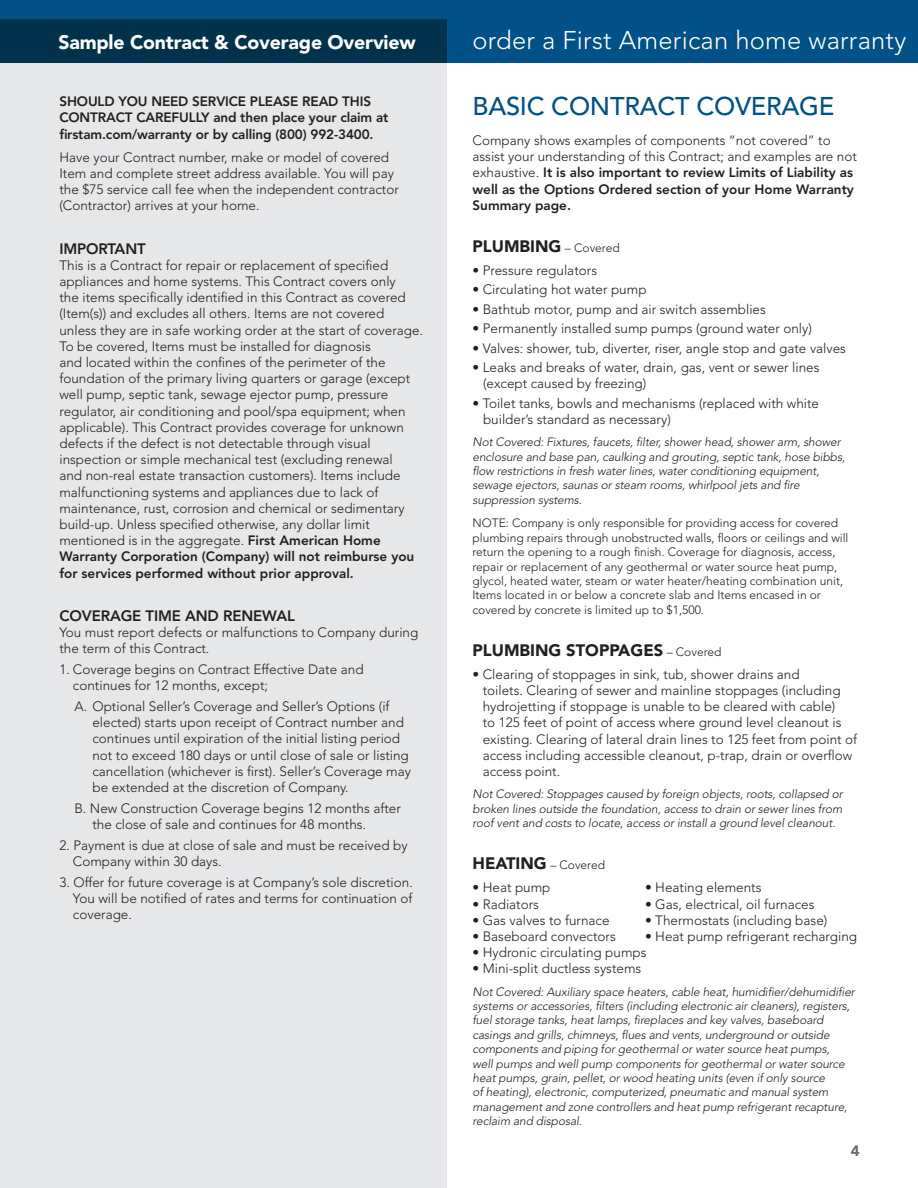
<style>
.page{position:relative;width:918px;height:1188px;background:#fff}
.page>*{position:absolute;margin:0;border:0;box-sizing:border-box;transform-origin:0 0}
.t1{font:300 25.5px "Avenir LT Std";letter-spacing:.01em;color:#fff}
.Bold_Subhead{font:500 25.5px "Avenir LT Std";letter-spacing:-.01em;color:#005187}
.t2{font:900 19.5px "Avenir LT Std";letter-spacing:-.01em;color:#fff}
.Covered_Underline{font:900 16.5px "Avenir LT Std";color:#231f20}
.Bold_Subhead-2{font:800 15px "Avenir LT Std";letter-spacing:-.01em;color:#231f20}
.Covered_Underline-2{font:900 15px "Avenir LT Std";color:#6c6d70}
.body_9{font:300 13.5px/16.2px "Avenir LT Std";color:#231f20}
.Body_9_bullet{font:300 13.5px/16.2px "Avenir LT Std";color:#231f20}
.t3{font:800 13.5px/16.2px "Avenir LT Std";letter-spacing:-.01em;color:#231f20}
.Body_8_Not_covered{font:italic 300 12px/14.4px "Avenir LT Std";letter-spacing:-.01em;color:#231f20}
.Body_8_Not_covered-2{font:300 12px/14.4px "Avenir LT Std";color:#231f20}
.Covered_Underline-3{font:300 12px "Avenir LT Std";color:#231f20}
.s1{font-weight:800}
.s2{font-weight:300;font-size:12px}
.s3{font-weight:900;font-size:16.5px}
</style>
<div class="page">
<div style="left:0;top:60px;width:446px;height:1128px;background:#e6e7e9"></div>
<div style="left:0;top:0;width:918px;height:63px;background:#005187"></div>
<div style="left:0;top:19px;width:446px;height:44px;background:#01324b"></div>
<p class="t2" style="left:58px;top:30px;width:359px">Sample Contract &amp; Coverage Overview</p>
<p class="t1" style="left:473px;top:25px;width:435px">order a First American home warranty</p>
<p class="t3" style="left:59px;top:93px;width:331px">SHOULD YOU NEED SERVICE PLEASE READ THIS<br>CONTRACT CAREFULLY and then place your claim at firstam.com/warranty or by calling (800) 992-3400.</p>
<p class="body_9" style="left:59px;top:149px;width:341px">Have your Contract number, make or model of covered Item and complete street address available. You will pay the $75 service call fee when the independent contractor (Contractor) arrives at your home.</p>
<p class="Bold_Subhead-2" style="left:59px;top:239px;width:88px">IMPORTANT</p>
<p class="body_9" style="left:59px;top:257px;width:365px">This is a Contract for repair or replacement of specified appliances and home systems. This Contract covers only<br>the items specifically identified in this Contract as covered (Item(s)) and excludes all others. Items are not covered unless they are in safe working order at the start of coverage.<br>To be covered, Items must be installed for diagnosis<br>and located within the confines of the perimeter of the foundation of the primary living quarters or garage (except well pump, septic tank, sewage ejector pump, pressure regulator, air conditioning and pool/spa equipment; when applicable). This Contract provides coverage for unknown defects if the defect is not detectable through visual inspection or simple mechanical test (excluding renewal<br>and non-real estate transaction customers). Items include malfunctioning systems and appliances due to lack of maintenance, rust, corrosion and chemical or sedimentary build-up. Unless specified otherwise, any dollar limit mentioned is in the aggregate. <span class="s1">First American Home Warranty Corporation (Company) will not reimburse you for services performed without prior approval.</span></p>
<p class="Bold_Subhead-2" style="left:59px;top:607px;width:237px">COVERAGE TIME AND RENEWAL</p>
<p class="body_9" style="left:59px;top:624px;width:360px">You must report defects or malfunctions to Company during the term of this Contract.</p>
<p class="body_9" style="left:73px;top:661px;width:292px;text-indent:-14px">1. Coverage begins on Contract Effective Date and continues for 12 months, except;</p>
<p class="body_9" style="left:92px;top:698px;width:320px;text-indent:-18px">A. Optional Seller’s Coverage and Seller’s Options (if elected) starts upon receipt of Contract number and continues until expiration of the initial listing period not to exceed 180 days or until close of sale or listing cancellation (whichever is first). Seller’s Coverage may be extended at the discretion of Company.</p>
<p class="body_9" style="left:92px;top:800px;width:310px;text-indent:-18px">B. New Construction Coverage begins 12 months after the close of sale and continues for 48 months.</p>
<p class="body_9" style="left:73px;top:837px;width:336px;text-indent:-14px">2. Payment is due at close of sale and must be received by<br>Company within 30 days.</p>
<p class="body_9" style="left:73px;top:874px;width:341px;text-align:justify;text-indent:-14px">3. Offer for future coverage is at Company’s sole discretion.<br>You will be notified of rates and terms for continuation of coverage.</p>
<p class="Bold_Subhead" style="left:473px;top:92px;width:363px">BASIC CONTRACT COVERAGE</p>
<p class="body_9" style="left:473px;top:132px;width:386px">Company shows examples of components “not covered” to assist your understanding of this Contract; and examples are not exhaustive. <span class="s1">It is also important to review Limits of Liability as well as the Options Ordered section of your Home Warranty Summary page.</span></p>
<p class="Covered_Underline" style="left:473px;top:236px;width:149px">PLUMBING <span class="s2">– Covered</span></p>
<p class="Body_9_bullet" style="left:473px;top:262px;width:126px">• Pressure regulators</p>
<p class="Body_9_bullet" style="left:473px;top:282px;width:176px">• Circulating hot water pump</p>
<p class="Body_9_bullet" style="left:473px;top:301px;width:295px">• Bathtub motor, pump and air switch assemblies</p>
<p class="Body_9_bullet" style="left:473px;top:321px;width:341px">• Permanently installed sump pumps (ground water only)</p>
<p class="Body_9_bullet" style="left:473px;top:340px;width:375px">• Valves: shower, tub, diverter, riser, angle stop and gate valves</p>
<p class="Body_9_bullet" style="left:483px;top:359px;width:338px;text-indent:-10px">• Leaks and breaks of water, drain, gas, vent or sewer lines (except caused by freezing)</p>
<p class="Body_9_bullet" style="left:483px;top:395px;width:338px;text-indent:-10px">• Toilet tanks, bowls and mechanisms (replaced with white builder’s standard as necessary)</p>
<p class="Body_8_Not_covered" style="left:473px;top:435px;width:374px">Not Covered: Fixtures, faucets, filter, shower head, shower arm, shower enclosure and base pan, caulking and grouting, septic tank, hose bibbs, flow restrictions in fresh water lines, water conditioning equipment, sewage ejectors, saunas or steam rooms, whirlpool jets and fire suppression systems.</p>
<p class="Body_8_Not_covered-2" style="left:473px;top:516px;width:377px">NOTE: Company is only responsible for providing access for covered plumbing repairs through unobstructed walls, floors or ceilings and will return the opening to a rough finish. Coverage for diagnosis, access, repair or replacement of any geothermal or water source heat pump, glycol, heated water, steam or water heater/heating combination unit, Items located in or below a concrete slab and Items encased in or covered by concrete is limited up to $1,500.</p>
<p class="Covered_Underline" style="left:473px;top:640px;width:250px">PLUMBING STOPPAGES <span class="s2">– Covered</span></p>
<p class="Body_9_bullet" style="left:483px;top:666px;width:376px;text-indent:-10px">• Clearing of stoppages in sink, tub, shower drains and<br>toilets. Clearing of sewer and mainline stoppages (including hydrojetting if stoppage is unable to be cleared with cable)<br>to 125 feet of point of access where ground level cleanout is existing. Clearing of lateral drain lines to 125 feet from point of access including accessible cleanout, p-trap, drain or overflow access point.</p>
<p class="Body_8_Not_covered" style="left:473px;top:787px;width:372px;text-align:justify">Not Covered: Stoppages caused by foreign objects, roots, collapsed or broken lines outside the foundation, access to drain or sewer lines from roof vent and costs to locate, access or install a ground level cleanout.</p>
<p class="Covered_Underline-3" style="left:473px;top:858px;width:134px"><span class="s3">HEATING</span> – Covered</p>
<p class="Body_9_bullet" style="left:473px;top:880px;width:80px">• Heat pump</p>
<p class="Body_9_bullet" style="left:645px;top:880px;width:118px">• Heating elements</p>
<p class="Body_9_bullet" style="left:473px;top:896px;width:68px">• Radiators</p>
<p class="Body_9_bullet" style="left:645px;top:896px;width:171px">• Gas, electrical, oil furnaces</p>
<p class="Body_9_bullet" style="left:473px;top:912px;width:139px">• Gas valves to furnace</p>
<p class="Body_9_bullet" style="left:645px;top:912px;width:184px">• Thermostats (including base)</p>
<p class="Body_9_bullet" style="left:473px;top:928px;width:145px">• Baseboard convectors</p>
<p class="Body_9_bullet" style="left:645px;top:928px;width:214px">• Heat pump refrigerant recharging</p>
<p class="Body_9_bullet" style="left:473px;top:944px;width:176px">• Hydronic circulating pumps</p>
<p class="Body_9_bullet" style="left:473px;top:961px;width:170px">• Mini-split ductless systems</p>
<p class="Body_8_Not_covered" style="left:473px;top:984px;width:384px">Not Covered: Auxiliary space heaters, cable heat, humidifier/dehumidifier systems or accessories, filters (including electronic air cleaners), registers, fuel storage tanks, heat lamps, fireplaces and key valves, baseboard casings and grills, chimneys, flues and vents, underground or outside components and piping for geothermal or water source heat pumps,<br>well pumps and well pump components for geothermal or water source heat pumps, grain, pellet, or wood heating units (even if only source<br>of heating), electronic, computerized, pneumatic and manual system management and zone controllers and heat pump refrigerant recapture, reclaim and disposal.</p>
<p class="Covered_Underline-2" style="left:851px;top:1141px;width:10px">4</p>
</div>
